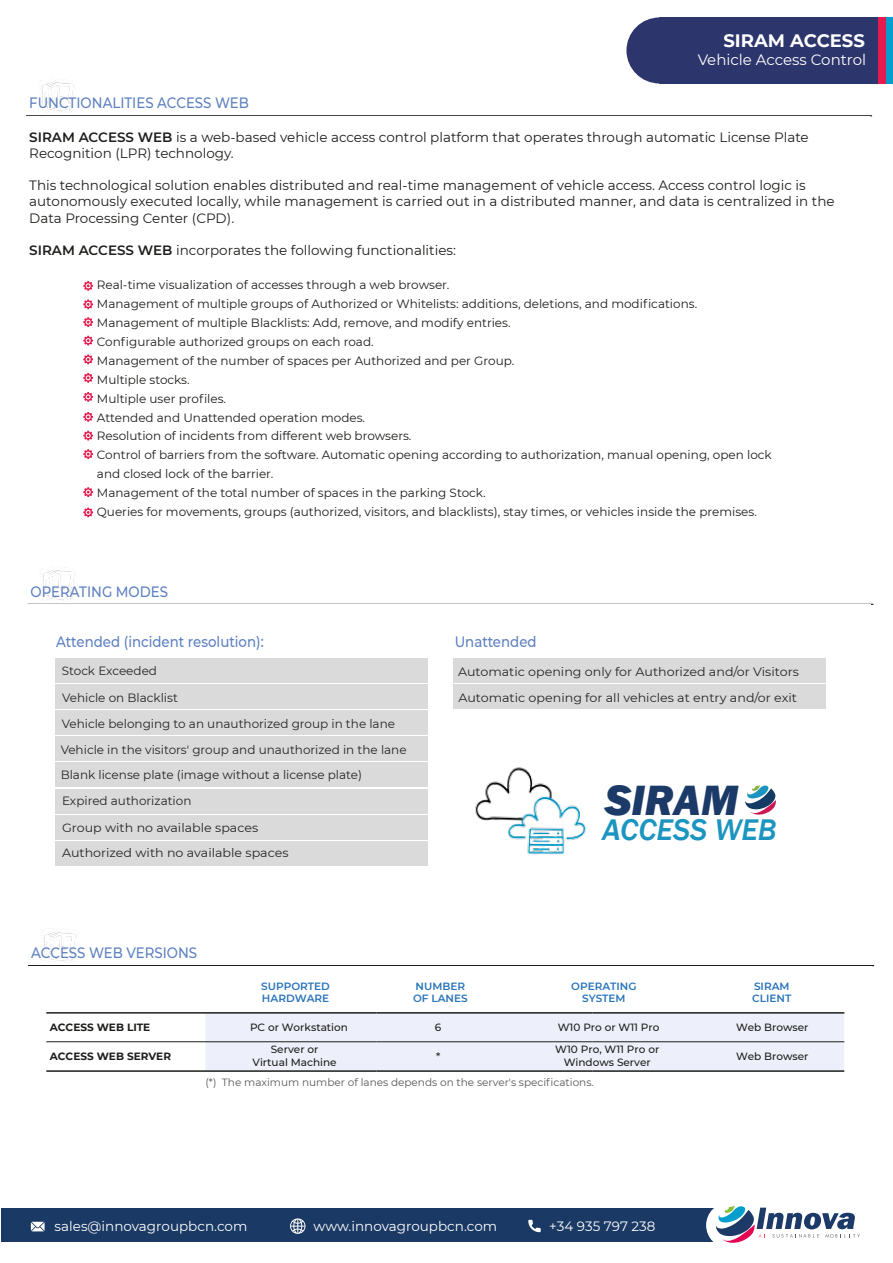
<style>
.page{position:relative;width:893px;height:1263px;background:#fff}
.page>*{position:absolute;margin:0;border:0;box-sizing:border-box;transform-origin:0 0}
.t1{font:italic 800 43.65px "Franklin Gothic";color:#1c3a68}
.t2{font:italic 500 30.75px "Franklin Gothic";color:#1b95c0}
.t3{font:700 18px "Montserrat";color:#fff}
.t4{font:500 15px "Montserrat";color:#5d80c0;scale:.89 1}
.t5{font:15px "Montserrat";color:#fff}
.t6{font:13.5px/16.2px "Montserrat";color:#1d1d1b}
.t7{font:13.5px "Montserrat";color:#fff}
.t8{font:12px/18.9px "Montserrat";color:#1d1d1b}
.t9{font:12px/25.8px "Montserrat";color:#252525}
.t10{font:12px/25.2px "Montserrat";color:#252525;scale:1.05 1}
.t11{font:500 10.5px/22.5px "Montserrat";color:#1d1d1b}
.t12{font:10.5px "Montserrat";color:#575756}
.t13{font:600 10.5px/12.6px "Montserrat";color:#2873ba}
.t14{font:700 10.5px "Montserrat";color:#1d1d1b}
.s1{font-weight:600}
</style>
<div class="page">
<hr style="left:26px;top:115px;width:846px;height:1px;background:#000101">
<div style="left:659px;top:17px;width:234px;height:66px;background:#2c356c"></div>
<div style="left:626px;top:17px;width:66px;height:66px;background:#2c356c;border-radius:50%"></div>
<div style="left:885px;top:17px;width:8px;height:66px;background:#029ece"></div>
<div style="left:878px;top:17px;width:8px;height:66px;background:#e51b4e"></div>
<div style="left:1px;top:1208px;width:731px;height:34px;background:#1a3964"></div>
<div style="left:706px;top:1202px;width:46px;height:46px;background:#fff;border-radius:50%"></div>
<svg style="left:716px;top:1206px;width:144px;height:37px"></svg>
<svg style="left:31px;top:1222px;width:14px;height:9px"></svg>
<svg style="left:528px;top:1220px;width:13px;height:12px"></svg>
<svg style="left:290px;top:1218px;width:16px;height:16px"></svg>
<img style="left:38px;top:78px;width:37px;height:34px">
<svg style="left:83px;top:281px;width:10px;height:10px"></svg>
<svg style="left:83px;top:299px;width:10px;height:10px"></svg>
<svg style="left:83px;top:317px;width:10px;height:10px"></svg>
<svg style="left:83px;top:336px;width:10px;height:9px"></svg>
<svg style="left:83px;top:354px;width:10px;height:10px"></svg>
<svg style="left:83px;top:373px;width:10px;height:10px"></svg>
<svg style="left:83px;top:392px;width:10px;height:10px"></svg>
<svg style="left:83px;top:412px;width:10px;height:10px"></svg>
<svg style="left:83px;top:431px;width:10px;height:9px"></svg>
<svg style="left:83px;top:449px;width:10px;height:10px"></svg>
<svg style="left:83px;top:487px;width:10px;height:10px"></svg>
<svg style="left:83px;top:507px;width:10px;height:10px"></svg>
<hr style="left:27px;top:604px;width:846px;height:1px;background:#000101">
<img style="left:41px;top:567px;width:35px;height:34px">
<div style="left:55px;top:658px;width:373px;height:25px;background:#dadada"></div>
<div style="left:55px;top:684px;width:373px;height:24px;background:#dadada"></div>
<div style="left:55px;top:710px;width:373px;height:25px;background:#dadada"></div>
<div style="left:55px;top:736px;width:373px;height:25px;background:#dadada"></div>
<div style="left:55px;top:763px;width:373px;height:24px;background:#dadada"></div>
<div style="left:55px;top:789px;width:373px;height:24px;background:#dadada"></div>
<div style="left:453px;top:658px;width:372px;height:25px;background:#dadada"></div>
<div style="left:453px;top:684px;width:372px;height:24px;background:#dadada"></div>
<div style="left:55px;top:815px;width:373px;height:24px;background:#dadada"></div>
<div style="left:56px;top:841px;width:372px;height:24px;background:#dadada"></div>
<div style="left:205px;top:1013px;width:639px;height:57px;background:#edf0fa"></div>
<hr style="left:46px;top:1012px;width:330px;height:1px;background:#1d1d1b">
<hr style="left:376px;top:1012px;width:216px;height:1px;background:#1d1d1b">
<hr style="left:592px;top:1012px;width:252px;height:1px;background:#1d1d1b">
<hr style="left:46px;top:1070px;width:330px;height:2px;background:#1d1d1b">
<hr style="left:376px;top:1070px;width:216px;height:2px;background:#1d1d1b">
<hr style="left:592px;top:1070px;width:252px;height:2px;background:#1d1d1b">
<hr style="left:46px;top:1041px;width:330px;height:1px;background:#1d1d1b">
<hr style="left:376px;top:1041px;width:216px;height:1px;background:#1d1d1b">
<hr style="left:592px;top:1041px;width:252px;height:1px;background:#1d1d1b">
<hr style="left:28px;top:965px;width:846px;height:1px;background:#000101">
<img style="left:40px;top:928px;width:37px;height:34px">
<svg style="left:745px;top:785px;width:31px;height:30px"></svg>
<img style="left:475px;top:767px;width:111px;height:88px">
<p class="t4" style="left:29px;top:92px;width:248px">FUNCTIONALITIES ACCESS WEB</p>
<h3 class="t3" style="left:723px;top:28px;width:143px">SIRAM ACCESS</h3>
<p class="t5" style="left:698px;top:50px;width:170px">Vehicle Access Control</p>
<p class="t6" style="left:29px;top:128px;width:781px"><span class="s1">SIRAM ACCESS WEB</span> is a web-based vehicle access control platform that operates through automatic License Plate<br>Recognition (LPR) technology.</p>
<p class="t6" style="left:29px;top:177px;width:807px">This technological solution enables distributed and real-time management of vehicle access. Access control logic is autonomously executed locally, while management is carried out in a distributed manner, and data is centralized in the<br>Data Processing Center (CPD).</p>
<p class="t6" style="left:29px;top:242px;width:428px"><span class="s1">SIRAM ACCESS WEB</span> incorporates the following functionalities:</p>
<p class="t8" style="left:97px;top:275px;width:676px">Real-time visualization of accesses through a web browser.<br>Management of multiple groups of Authorized or Whitelists: additions, deletions, and modifications.<br>Management of multiple Blacklists: Add, remove, and modify entries.<br>Configurable authorized groups on each road.<br>Management of the number of spaces per Authorized and per Group.<br>Multiple stocks.<br>Multiple user profiles.<br>Attended and Unattended operation modes.<br>Resolution of incidents from different web browsers.<br>Control of barriers from the software. Automatic opening according to authorization, manual opening, open lock and closed lock of the barrier.<br>Management of the total number of spaces in the parking Stock.<br>Queries for movements, groups (authorized, visitors, and blacklists), stay times, or vehicles inside the premises.</p>
<p class="t4" style="left:31px;top:581px;width:156px">OPERATING MODES</p>
<p class="t4" style="left:56px;top:631px;width:235px">Attended (incident resolution):</p>
<p class="t4" style="left:455px;top:631px;width:94px">Unattended</p>
<p class="t9" style="left:62px;top:657px;width:97px">Stock Exceeded</p>
<p class="t9" style="left:61px;top:684px;width:347px">Vehicle on Blacklist<br>Vehicle belonging to an unauthorized group in the lane Vehicle in the visitors' group and unauthorized in the lane Blank license plate (image without a license plate)<br>Expired authorization</p>
<p class="t10" style="left:458px;top:658px;width:326px">Automatic opening only for Authorized and/or Visitors</p>
<p class="t10" style="left:458px;top:685px;width:324px">Automatic opening for all vehicles at entry and/or exit</p>
<h1 class="t1" style="left:604px;top:771px;width:135px">SIRAM</h1>
<h2 class="t2" style="left:602px;top:811px;width:176px">ACCESS WEB</h2>
<p class="t10" style="left:62px;top:814px;width:217px">Group with no available spaces<br>Authorized with no available spaces</p>
<p class="t4" style="left:31px;top:942px;width:188px">ACCESS WEB VERSIONS</p>
<p class="t13" style="left:261px;top:979px;width:70px">SUPPORTED<br>HARDWARE</p>
<p class="t13" style="left:413px;top:979px;width:56px">NUMBER<br>OF LANES</p>
<p class="t13" style="left:571px;top:979px;width:67px;text-align:center">OPERATING<br>SYSTEM</p>
<p class="t13" style="left:752px;top:979px;width:41px">SIRAM<br>CLIENT</p>
<p class="t11" style="left:250px;top:1015px;width:100px">PC or Workstation</p>
<p class="t11" style="left:435px;top:1015px;width:8px">6</p>
<p class="t11" style="left:253px;top:1043px;width:86px;line-height:12.6px;text-align:center">Server or<br>Virtual Machine</p>
<p class="t14" style="left:50px;top:1019px;width:102px">ACCESS WEB LITE</p>
<p class="t11" style="left:736px;top:1015px;width:74px">Web Browser</p>
<p class="t11" style="left:555px;top:1015px;width:106px">W10 Pro or W11 Pro<br>W10 Pro, W11 Pro or</p>
<p class="t11" style="left:564px;top:1050px;width:89px">Windows Server</p>
<p class="t11" style="left:736px;top:1044px;width:74px">Web Browser</p>
<p class="t14" style="left:50px;top:1049px;width:123px">ACCESS WEB SERVER</p>
<p class="t11" style="left:436px;top:1044px;width:6px">*</p>
<p class="t12" style="left:205px;top:1075px;width:390px">(*) The maximum number of lanes depends on the server's specifications.</p>
<p class="t7" style="left:55px;top:1216px;width:194px">sales@innovagroupbcn.com</p>
<p class="t7" style="left:313px;top:1216px;width:185px">www.innovagroupbcn.com</p>
<p class="t7" style="left:549px;top:1217px;width:108px">+34 935 797 238</p>
</div>
